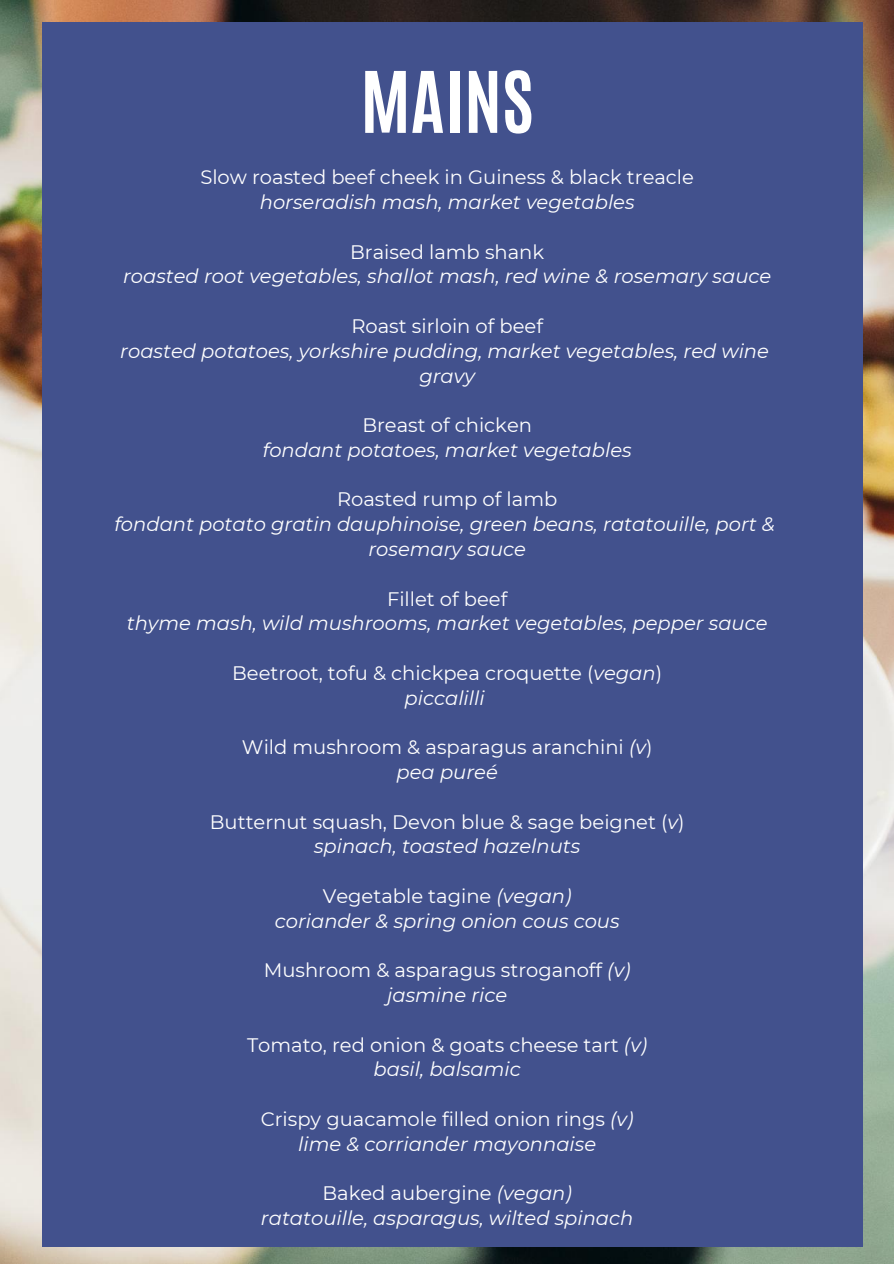
<style>
.page{position:relative;width:894px;height:1264px;background:#fff}
.page>*{position:absolute;margin:0;border:0;box-sizing:border-box;transform-origin:0 0}
.t1{font:700 72px "Antonio";color:#fff}
.t2{font:19.5px/24.8px "Montserrat";color:#fff;text-align:center}
.t3{font:italic 19.5px/24.8px "Montserrat";color:#fff;text-align:center}
.s1{font-style:italic}
.s2{font-style:normal}
</style>
<div class="page">
<img style="left:0;top:0;width:893px;height:1263px">
<div style="left:42px;top:22px;width:820px;height:1224px;background:#42518d"></div>
<h1 class="t1" style="left:360px;top:51px;width:174px">MAINS</h1>
<p class="t2" style="left:200px;top:165px;width:495px">Slow roasted beef cheek in Guiness &amp; black treacle</p>
<p class="t3" style="left:260px;top:190px;width:376px">horseradish mash, market vegetables</p>
<p class="t2" style="left:350px;top:239px;width:195px">Braised lamb shank</p>
<p class="t3" style="left:123px;top:264px;width:649px">roasted root vegetables, shallot mash, red wine &amp; rosemary sauce</p>
<p class="t2" style="left:351px;top:313px;width:193px">Roast sirloin of beef</p>
<p class="t3" style="left:120px;top:338px;width:650px">roasted potatoes, yorkshire pudding, market vegetables, red wine gravy</p>
<p class="t2" style="left:362px;top:413px;width:171px">Breast of chicken</p>
<p class="t3" style="left:263px;top:437px;width:370px">fondant potatoes, market vegetables</p>
<p class="t2" style="left:337px;top:487px;width:222px">Roasted rump of lamb</p>
<p class="t3" style="left:114px;top:512px;width:662px">fondant potato gratin dauphinoise, green beans, ratatouille, port &amp; rosemary sauce</p>
<p class="t2" style="left:387px;top:586px;width:122px">Fillet of beef</p>
<p class="t3" style="left:127px;top:611px;width:642px">thyme mash, wild mushrooms, market vegetables, pepper sauce</p>
<p class="t2" style="left:232px;top:660px;width:431px">Beetroot, tofu &amp; chickpea croquette (<span class="s1">vegan</span>) <span class="s1">piccalilli</span></p>
<p class="t2" style="left:242px;top:735px;width:412px">Wild mushroom &amp; asparagus aranchini <span class="s1">(v</span>) <span class="s1">pea pureé</span></p>
<p class="t2" style="left:210px;top:809px;width:476px">Butternut squash, Devon blue &amp; sage beignet (<span class="s1">v</span>) <span class="s1">spinach, toasted hazelnuts</span></p>
<p class="t3" style="left:275px;top:883px;width:346px"><span class="s2">Vegetable tagine</span> (vegan) coriander &amp; spring onion cous cous</p>
<p class="t2" style="left:263px;top:957px;width:368px">Mushroom &amp; asparagus stroganoff <span class="s1">(v) jasmine rice</span></p>
<p class="t2" style="left:247px;top:1032px;width:401px">Tomato, red onion &amp; goats cheese tart <span class="s1">(v) basil, balsamic</span></p>
<p class="t2" style="left:261px;top:1106px;width:374px">Crispy guacamole filled onion rings <span class="s1">(v) lime &amp; corriander mayonnaise</span></p>
<p class="t3" style="left:261px;top:1180px;width:374px"><span class="s2">Baked aubergine</span> (vegan)<br>ratatouille, asparagus, wilted spinach</p>
</div>
